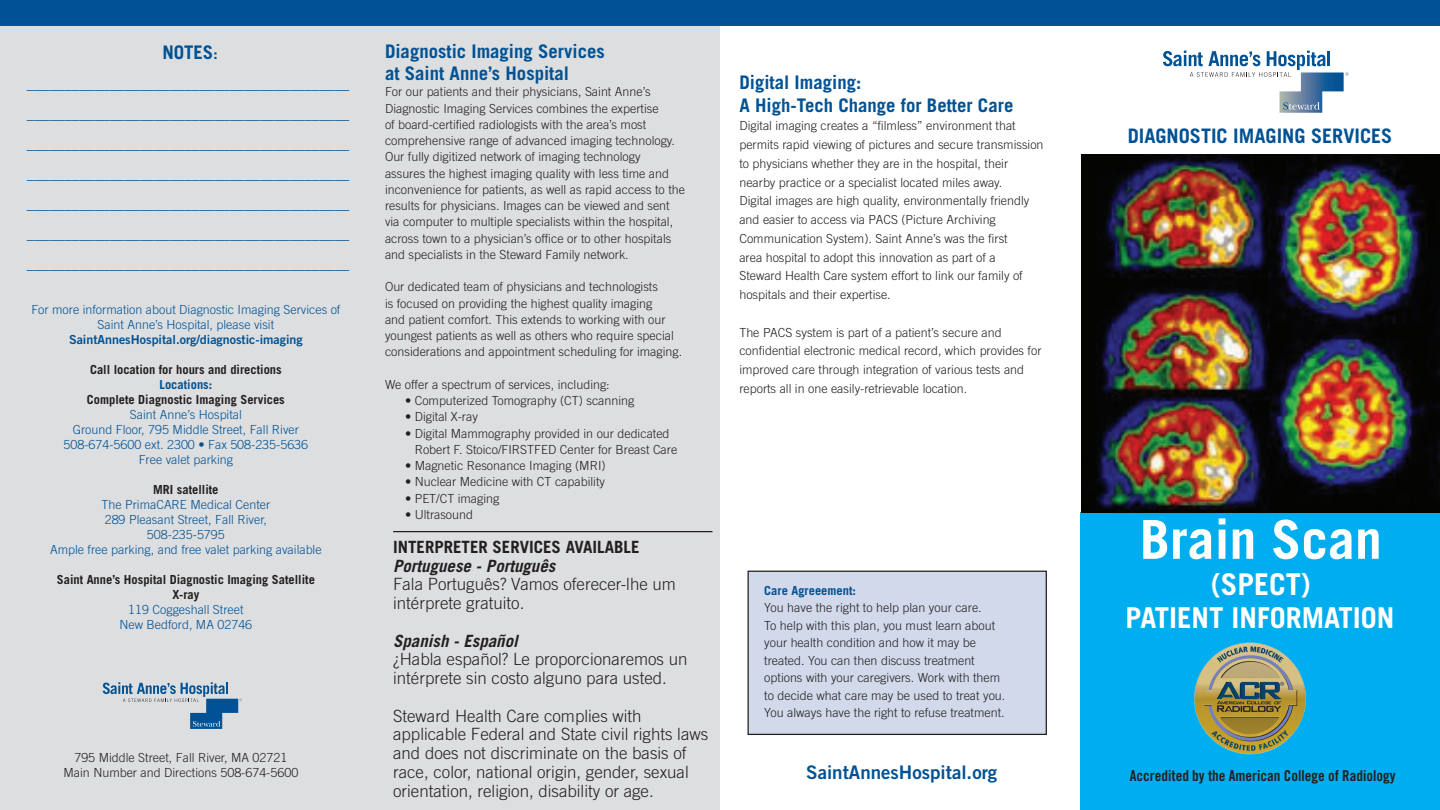
<style>
.page{position:relative;width:1440px;height:810px;background:#fff}
.page>*{position:absolute;margin:0;border:0;box-sizing:border-box;transform-origin:0 0}
.t1{font:700 53.75px "Trade Gothic LT Std";color:#fff}
.t2{font:700 30px "Trade Gothic LT Std";color:#fff}
.t3{font:700 28.75px "Trade Gothic LT Std";color:#fff}
.t4{font:700 20px "Trade Gothic LT Std";color:#005294}
.t5{font:700 18.75px "Trade Gothic LT Std";color:#005294}
.t6{font:18.75px "Trade Gothic LT Std Bd 2";color:#005294}
.t7{font:300 16.88px/18.8px "Trade Gothic LT Std";color:#231f20}
.t8{font:700 16.88px "Trade Gothic LT Std";color:#231f20}
.t9{font:700 15px/30px "Trade Gothic LT Std";color:#005294;text-align:justify}
.t10{font:15px "Trade Gothic LT Std Bd Cn 20";color:#231f20}
.t11{font:300 12.5px/16.2px "Trade Gothic LT Std";color:#231f20}
.t12{font:300 12.5px "Trade Gothic LT Std";color:#005294}
.t13{font:700 12.5px/15px "Trade Gothic LT Std";color:#231f20;text-align:center}
.t14{font:12.5px "Trade Gothic LT Std Bd 2";color:#005294}
.t15{font:700 12.5px "Trade Gothic LT Std";color:#005294}
.s1{font-size:15px}
.s2{font-weight:700;font-style:italic}
</style>
<div class="page">
<div style="left:1080px;top:512px;width:360px;height:298px;background:#00aeef"></div>
<div style="left:748px;top:571px;width:298px;height:163px;background:#d1d9eb"></div>
<div style="left:748px;top:571px;width:299px;height:164px;border:1px solid #231f20"></div>
<div style="left:0;top:26px;width:720px;height:784px;background:#dddee0"></div>
<div style="left:0;top:0;width:1440px;height:25px;background:#005294"></div>
<img style="left:1082px;top:154px;width:358px;height:358px">
<svg style="left:1163px;top:51px;width:186px;height:62px"></svg>
<svg style="left:103px;top:682px;width:139px;height:47px"></svg>
<img style="left:1194px;top:642px;width:112px;height:113px">
<hr style="left:393px;top:531px;width:319px;height:1px;background:#231f20">
<p class="t5" style="left:162px;top:41px;width:57px">NOTES<span class="s1">:</span></p>
<p class="t9" style="left:27px;top:68px;width:324px">___________________________________________ ___________________________________________ ___________________________________________ ___________________________________________ ___________________________________________ ___________________________________________</p>
<p class="t9" style="left:27px;top:248px;width:324px">___________________________________________</p>
<p class="t12" style="left:31px;top:302px;width:311px">For more information about Diagnostic Imaging Services of</p>
<p class="t12" style="left:98px;top:317px;width:178px">Saint Anne’s Hospital, please visit</p>
<p class="t14" style="left:69px;top:332px;width:235px">SaintAnnesHospital.org/diagnostic-imaging</p>
<p class="t13" style="left:90px;top:362px;width:193px">Call location for hours and directions</p>
<p class="t15" style="left:160px;top:377px;width:54px">Locations:</p>
<p class="t13" style="left:87px;top:392px;width:199px">Complete Diagnostic Imaging Services</p>
<p class="t12" style="left:130px;top:407px;width:114px">Saint Anne’s Hospital</p>
<p class="t12" style="left:73px;top:422px;width:228px">Ground Floor, 795 Middle Street, Fall River</p>
<p class="t12" style="left:64px;top:437px;width:246px">508-674-5600 ext. 2300 • Fax 508-235-5636</p>
<p class="t12" style="left:139px;top:452px;width:96px">Free valet parking</p>
<p class="t13" style="left:153px;top:482px;width:67px">MRI satellite</p>
<p class="t12" style="left:102px;top:497px;width:170px">The PrimaCARE Medical Center</p>
<p class="t12" style="left:105px;top:512px;width:164px">289 Pleasant Street, Fall River,</p>
<p class="t12" style="left:147px;top:527px;width:79px">508-235-5795</p>
<p class="t12" style="left:50px;top:542px;width:273px">Ample free parking, and free valet parking available</p>
<p class="t13" style="left:57px;top:572px;width:260px">Saint Anne’s Hospital Diagnostic Imaging Satellite<br>X-ray</p>
<p class="t12" style="left:128px;top:602px;width:117px">119 Coggeshall Street</p>
<p class="t12" style="left:120px;top:617px;width:134px">New Bedford, MA 02746</p>
<p class="t11" style="left:74px;top:749px;width:215px">795 Middle Street, Fall River, MA 02721</p>
<p class="t11" style="left:64px;top:764px;width:236px">Main Number and Directions 508-674-5600</p>
<p class="t5" style="left:385px;top:39px;width:221px">Diagnostic Imaging Services</p>
<p class="t5" style="left:385px;top:62px;width:186px">at Saint Anne’s Hospital</p>
<p class="t11" style="left:385px;top:84px;width:267px">For our patients and their physicians, Saint Anne’s</p>
<p class="t11" style="left:385px;top:100px;width:275px">Diagnostic Imaging Services combines the expertise</p>
<p class="t11" style="left:385px;top:116px;width:263px">of board-certified radiologists with the area’s most</p>
<p class="t11" style="left:385px;top:132px;width:292px">comprehensive range of advanced imaging technology.</p>
<p class="t11" style="left:385px;top:149px;width:257px">Our fully digitized network of imaging technology</p>
<p class="t11" style="left:385px;top:165px;width:286px">assures the highest imaging quality with less time and</p>
<p class="t11" style="left:385px;top:181px;width:302px">inconvenience for patients, as well as rapid access to the</p>
<p class="t11" style="left:385px;top:197px;width:286px">results for physicians. Images can be viewed and sent</p>
<p class="t11" style="left:385px;top:214px;width:290px">via computer to multiple specialists within the hospital,</p>
<p class="t11" style="left:385px;top:230px;width:288px">across town to a physician’s office or to other hospitals</p>
<p class="t11" style="left:385px;top:246px;width:245px">and specialists in the Steward Family network.</p>
<p class="t11" style="left:385px;top:279px;width:274px">Our dedicated team of physicians and technologists</p>
<p class="t11" style="left:385px;top:295px;width:269px">is focused on providing the highest quality imaging</p>
<p class="t11" style="left:385px;top:311px;width:282px">and patient comfort. This extends to working with our</p>
<p class="t11" style="left:385px;top:327px;width:290px">youngest patients as well as others who require special</p>
<p class="t11" style="left:385px;top:344px;width:299px">considerations and appointment scheduling for imaging.</p>
<p class="t11" style="left:385px;top:376px;width:226px">We offer a spectrum of services, including:</p>
<p class="t11" style="left:405px;top:392px;width:231px">• Computerized Tomography (CT) scanning</p>
<p class="t11" style="left:405px;top:409px;width:74px">• Digital X-ray</p>
<p class="t11" style="left:415px;top:425px;width:264px;text-indent:-10px">• Digital Mammography provided in our dedicated<br>Robert F. Stoico/FIRSTFED Center for Breast Care</p>
<p class="t11" style="left:405px;top:457px;width:202px">• Magnetic Resonance Imaging (MRI)</p>
<p class="t11" style="left:405px;top:474px;width:202px">• Nuclear Medicine with CT capability</p>
<p class="t11" style="left:405px;top:490px;width:96px">• PET/CT imaging</p>
<p class="t11" style="left:405px;top:506px;width:70px">• Ultrasound</p>
<p class="t8" style="left:393px;top:536px;width:248px">INTERPRETER SERVICES AVAILABLE</p>
<p class="t7" style="left:393px;top:556px;width:284px"><span class="s2">Portuguese - Português<br></span>Fala Português? Vamos oferecer-lhe um intérprete gratuito.</p>
<p class="t7" style="left:393px;top:631px;width:296px"><span class="s2">Spanish - Español<br></span>¿Habla español? Le proporcionaremos un intérprete sin costo alguno para usted.</p>
<p class="t7" style="left:393px;top:706px;width:317px">Steward Health Care complies with applicable Federal and State civil rights laws and does not discriminate on the basis of race, color, national origin, gender, sexual orientation, religion, disability or age.</p>
<p class="t5" style="left:739px;top:71px;width:123px">Digital Imaging:</p>
<p class="t5" style="left:739px;top:93px;width:276px">A High-Tech Change for Better Care</p>
<p class="t11" style="left:739px;top:118px;width:278px">Digital imaging creates a “filmless” environment that</p>
<p class="t11" style="left:739px;top:136px;width:306px">permits rapid viewing of pictures and secure transmission</p>
<p class="t11" style="left:739px;top:155px;width:270px">to physicians whether they are in the hospital, their</p>
<p class="t11" style="left:739px;top:174px;width:264px">nearby practice or a specialist located miles away.</p>
<p class="t11" style="left:739px;top:193px;width:292px">Digital images are high quality, environmentally friendly</p>
<p class="t11" style="left:739px;top:211px;width:258px">and easier to access via PACS (Picture Archiving</p>
<p class="t11" style="left:739px;top:230px;width:270px">Communication System). Saint Anne’s was the first</p>
<p class="t11" style="left:739px;top:249px;width:258px">area hospital to adopt this innovation as part of a</p>
<p class="t11" style="left:739px;top:268px;width:285px">Steward Health Care system effort to link our family of</p>
<p class="t11" style="left:739px;top:286px;width:153px">hospitals and their expertise.</p>
<p class="t11" style="left:739px;top:324px;width:264px">The PACS system is part of a patient’s secure and</p>
<p class="t11" style="left:739px;top:343px;width:304px">confidential electronic medical record, which provides for</p>
<p class="t11" style="left:739px;top:361px;width:286px">improved care through integration of various tests and</p>
<p class="t11" style="left:739px;top:380px;width:229px">reports all in one easily-retrievable location.</p>
<p class="t15" style="left:764px;top:583px;width:93px">Care Agreeement:</p>
<p class="t11" style="left:764px;top:599px;width:219px">You have the right to help plan your care.</p>
<p class="t11" style="left:764px;top:617px;width:232px">To help with this plan, you must learn about</p>
<p class="t11" style="left:764px;top:634px;width:213px">your health condition and how it may be</p>
<p class="t11" style="left:764px;top:652px;width:212px">treated. You can then discuss treatment</p>
<p class="t11" style="left:764px;top:669px;width:237px">options with your caregivers. Work with them</p>
<p class="t11" style="left:764px;top:687px;width:243px">to decide what care may be used to treat you.</p>
<p class="t11" style="left:764px;top:704px;width:242px">You always have the right to refuse treatment.</p>
<p class="t6" style="left:806px;top:760px;width:193px">SaintAnnesHospital.org</p>
<p class="t4" style="left:1128px;top:124px;width:266px">DIAGNOSTIC IMAGING SERVICES</p>
<p class="t1" style="left:1140px;top:507px;width:243px">Brain Scan</p>
<p class="t2" style="left:1211px;top:566px;width:102px">(SPECT)</p>
<p class="t3" style="left:1126px;top:600px;width:270px">PATIENT INFORMATION</p>
<p class="t10" style="left:1130px;top:767px;width:267px">Accredited by the American College of Radiology</p>
</div>
